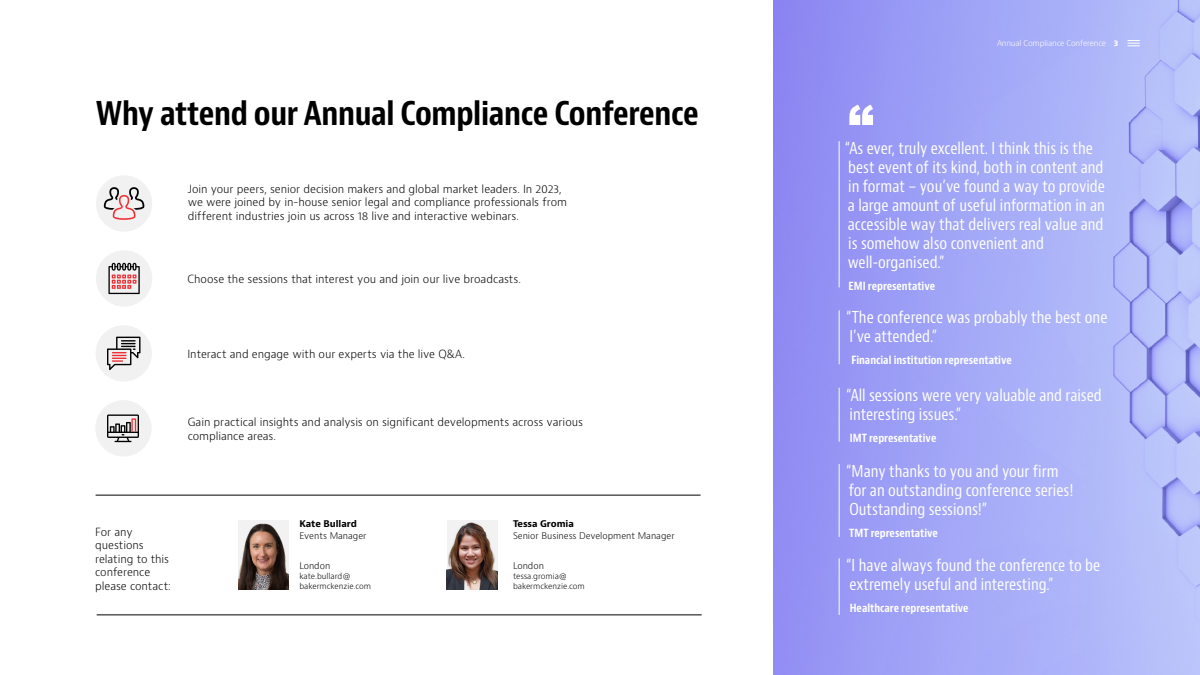
<style>
.page{position:relative;width:1200px;height:675px;background:#fff}
.page>*{position:absolute;margin:0;border:0;box-sizing:border-box;transform-origin:0 0}
.t1{font:700 condensed 32px "Baker Mc Kenzie Bernini";letter-spacing:-.01em;color:#000}
.t2{font:condensed 16px/19px "Baker Mc Kenzie Bernini";color:#fff}
.t3{font:300 11px/13.5px "Baker Mc Kenzie Bernini";letter-spacing:-.005em;color:#000}
.t4{font:700 condensed 11px "Baker Mc Kenzie Bernini";color:#fff}
.t5{font:300 9px "Baker Mc Kenzie Bernini";color:#000}
.t6{font:700 9px "Baker Mc Kenzie Bernini";color:#000}
.t7{font:300 8px/10px "Baker Mc Kenzie Bernini";color:#000}
.t8{font:300 8px "Baker Mc Kenzie Bernini";letter-spacing:-.02em;color:#fff}
.s1{font-weight:700}
</style>
<div class="page">
<img style="left:773px;top:0;width:427px;height:675px">
<hr style="left:839px;top:558px;width:1px;height:57px;background:#fff">
<hr style="left:839px;top:388px;width:1px;height:54px;background:#fff">
<hr style="left:839px;top:310px;width:1px;height:54px;background:#fff">
<hr style="left:839px;top:464px;width:1px;height:73px;background:#fff">
<div style="left:96px;top:175px;width:56px;height:57px;background:#f1f1f2;border-radius:50%"></div>
<div style="left:96px;top:325px;width:56px;height:57px;background:#f1f1f2;border-radius:50%"></div>
<div style="left:95px;top:400px;width:57px;height:57px;background:#f1f1f2;border-radius:50%"></div>
<div style="left:96px;top:250px;width:56px;height:57px;background:#f1f1f2;border-radius:50%"></div>
<img style="left:238px;top:520px;width:50px;height:70px">
<img style="left:447px;top:520px;width:50px;height:70px">
<hr style="left:96px;top:495px;width:605px;height:1px;background:#000">
<hr style="left:97px;top:615px;width:605px;height:1px;background:#000">
<svg style="left:104px;top:187px;width:40px;height:33px"></svg>
<svg style="left:108px;top:263px;width:32px;height:31px"></svg>
<svg style="left:107px;top:337px;width:34px;height:33px"></svg>
<svg style="left:107px;top:414px;width:32px;height:28px"></svg>
<hr style="left:839px;top:141px;width:1px;height:146px;background:#fff">
<svg style="left:849px;top:105px;width:24px;height:20px"></svg>
<svg style="left:1128px;top:40px;width:11px;height:6px"></svg>
<h1 class="t1" style="left:96px;top:94px;width:605px">Why attend our Annual Compliance Conference</h1>
<p class="t3" style="left:188px;top:182px;width:381px">Join your peers, senior decision makers and global market leaders. In 2023, we were joined by in-house senior legal and compliance professionals from different industries join us across 18 live and interactive webinars.</p>
<p class="t3" style="left:188px;top:272px;width:335px">Choose the sessions that interest you and join our live broadcasts.</p>
<p class="t3" style="left:188px;top:347px;width:279px">Interact and engage with our experts via the live Q&amp;A.</p>
<p class="t3" style="left:188px;top:415px;width:397px">Gain practical insights and analysis on significant developments across various compliance areas.</p>
<p class="t3" style="left:95px;top:525px;width:77px">For any questions relating to this conference please contact:</p>
<p class="t6" style="left:299px;top:518px;width:59px">Kate Bullard</p>
<p class="t5" style="left:299px;top:530px;width:69px">Events Manager</p>
<p class="t5" style="left:299px;top:560px;width:32px">London</p>
<p class="t7" style="left:299px;top:572px;width:73px">kate.bullard@ bakermckenzie.com</p>
<p class="t6" style="left:513px;top:518px;width:62px">Tessa Gromia</p>
<p class="t5" style="left:513px;top:530px;width:163px">Senior Business Development Manager</p>
<p class="t5" style="left:513px;top:560px;width:32px">London</p>
<p class="t7" style="left:513px;top:572px;width:73px">tessa.gromia@ bakermckenzie.com</p>
<p class="t8" style="left:997px;top:38px;width:123px">Annual Compliance Conference <span class="s1">3</span></p>
<p class="t2" style="left:845px;top:139px;width:262px">“As ever, truly excellent. I think this is the best event of its kind, both in content and in format – you’ve found a way to provide a large amount of useful information in an accessible way that delivers real value and is somehow also convenient and well-organised.”</p>
<p class="t4" style="left:849px;top:279px;width:88px">EMI representative</p>
<p class="t2" style="left:846px;top:308px;width:263px">“The conference was probably the best one<br>I’ve attended.”</p>
<p class="t4" style="left:851px;top:354px;width:162px">Financial institution representative</p>
<p class="t2" style="left:846px;top:386px;width:257px">“All sessions were very valuable and raised interesting issues.”</p>
<p class="t4" style="left:850px;top:431px;width:88px">IMT representative</p>
<p class="t2" style="left:846px;top:462px;width:229px">“Many thanks to you and your firm for an outstanding conference series!<br>Outstanding sessions!”</p>
<p class="t4" style="left:849px;top:526px;width:90px">TMT representative</p>
<p class="t2" style="left:846px;top:556px;width:256px">“I have always found the conference to be extremely useful and interesting.”</p>
<p class="t4" style="left:850px;top:602px;width:120px">Healthcare representative</p>
</div>
